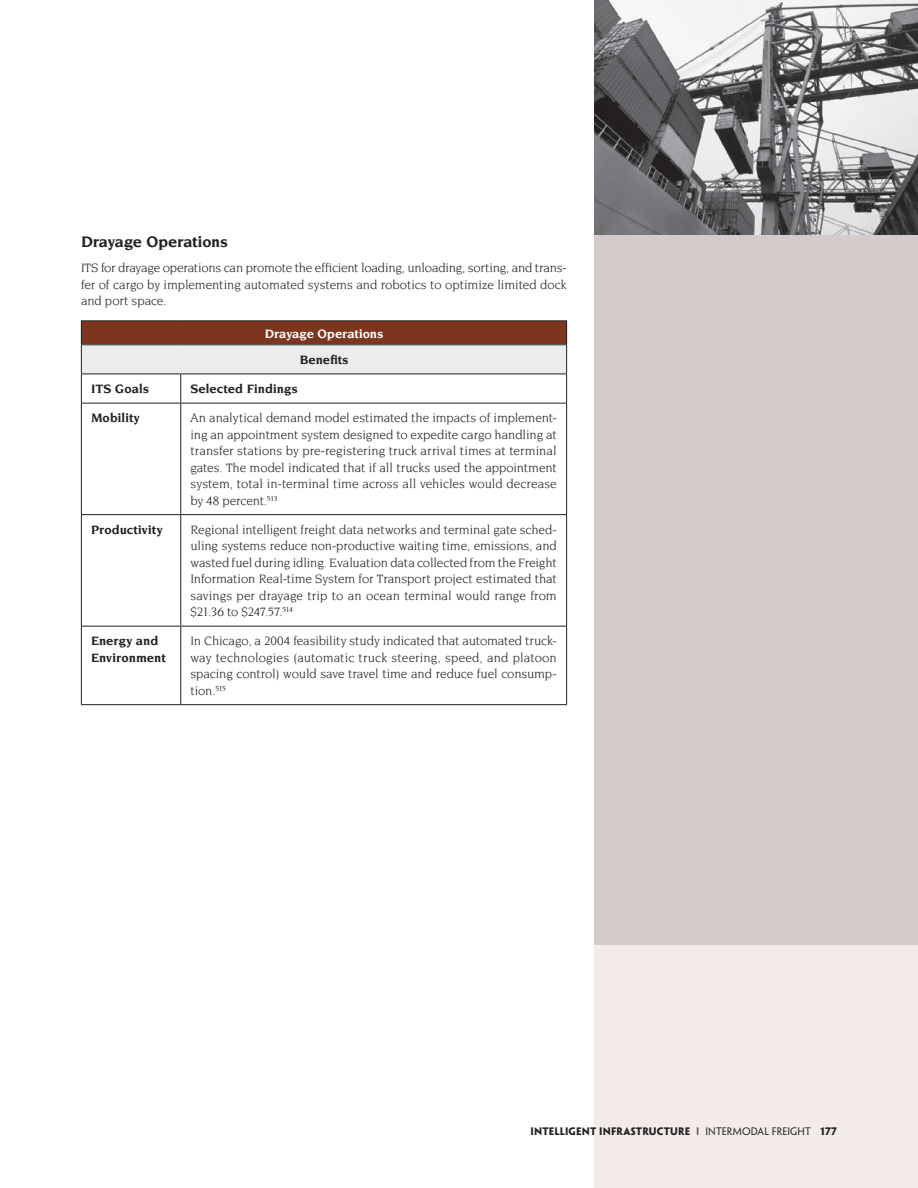
<style>
.page{position:relative;width:918px;height:1188px;background:#fff}
.page>*{position:absolute;margin:0;border:0;box-sizing:border-box;transform-origin:0 0}
.t1{font:700 16.5px "Novarese Std";letter-spacing:-.01em;color:#231f20}
.t2{font:13.2px/16.5px "Novarese Std";letter-spacing:-.005em;color:#231f20;text-align:justify}
.t3{font:700 13.2px/16.5px "Novarese Std";letter-spacing:.005em;color:#231f20}
.t4{font:700 13.2px "Novarese Std";color:#fff}
.t5{font:700 9.75px "Penumbra Flare Std";letter-spacing:.015em;color:#231f20}
.s1{font-weight:400}
</style>
<div class="page">
<div style="left:594px;top:0;width:324px;height:1188px;background:#f2ebe9"></div>
<div style="left:594px;top:235px;width:324px;height:710px;background:#d3cccb"></div>
<div style="left:81px;top:321px;width:486px;height:24px;background:#7d3520"></div>
<div style="left:81px;top:345px;width:486px;height:29px;background:#ebecec"></div>
<svg style="left:180px;top:375px;width:1px;height:28px"></svg>
<hr style="left:81px;top:374px;width:100px;height:1px;background:#231f20">
<hr style="left:181px;top:374px;width:386px;height:1px;background:#231f20">
<hr style="left:181px;top:403px;width:386px;height:1px;background:#231f20">
<hr style="left:566px;top:403px;width:1px;height:111px;background:#231f20">
<hr style="left:81px;top:403px;width:100px;height:1px;background:#231f20">
<hr style="left:81px;top:403px;width:1px;height:111px;background:#231f20">
<hr style="left:180px;top:403px;width:1px;height:111px;background:#231f20">
<hr style="left:81px;top:514px;width:100px;height:1px;background:#231f20">
<hr style="left:81px;top:515px;width:1px;height:111px;background:#231f20">
<hr style="left:181px;top:514px;width:386px;height:1px;background:#231f20">
<hr style="left:180px;top:515px;width:1px;height:111px;background:#231f20">
<hr style="left:566px;top:515px;width:1px;height:111px;background:#231f20">
<hr style="left:81px;top:626px;width:100px;height:1px;background:#231f20">
<hr style="left:81px;top:627px;width:1px;height:77px;background:#231f20">
<hr style="left:181px;top:626px;width:386px;height:1px;background:#231f20">
<hr style="left:180px;top:627px;width:1px;height:77px;background:#231f20">
<hr style="left:566px;top:627px;width:1px;height:77px;background:#231f20">
<hr style="left:81px;top:704px;width:100px;height:1px;background:#231f20">
<hr style="left:181px;top:704px;width:386px;height:1px;background:#231f20">
<hr style="left:81px;top:320px;width:100px;height:1px;background:#231f20">
<svg style="left:81px;top:321px;width:1px;height:82px"></svg>
<hr style="left:181px;top:320px;width:386px;height:1px;background:#231f20">
<svg style="left:566px;top:321px;width:1px;height:82px"></svg>
<hr style="left:81px;top:344px;width:100px;height:1px;background:#231f20">
<hr style="left:181px;top:344px;width:386px;height:1px;background:#231f20">
<img style="left:594px;top:0;width:324px;height:235px">
<p class="t1" style="left:81px;top:232px;width:148px">Drayage Operations</p>
<p class="t2" style="left:81px;top:260px;width:488px">ITS for drayage operations can promote the efficient loading, unloading, sorting, and trans&shy;fer of cargo by implementing automated systems and robotics to optimize limited dock and port space.</p>
<p class="t4" style="left:265px;top:326px;width:120px">Drayage Operations</p>
<p class="t3" style="left:300px;top:351px;width:50px">Benefits</p>
<p class="t3" style="left:91px;top:381px;width:59px">ITS Goals</p>
<p class="t3" style="left:190px;top:381px;width:109px">Selected Findings</p>
<p class="t3" style="left:91px;top:410px;width:50px">Mobility</p>
<p class="t2" style="left:190px;top:410px;width:368px">An analytical demand model estimated the impacts of implement&shy;ing an appointment system designed to expedite cargo handling at transfer stations by pre-registering truck arrival times at terminal gates. The model indicated that if all trucks used the appointment system, total in-terminal time across all vehicles would decrease by 48 percent.<sup>513</sup></p>
<p class="t3" style="left:91px;top:521px;width:73px">Productivity</p>
<p class="t2" style="left:190px;top:521px;width:368px">Regional intelligent freight data networks and terminal gate sched&shy;uling systems reduce non-productive waiting time, emissions, and wasted fuel during idling. Evaluation data collected from the Freight Information Real-time System for Transport project estimated that savings per drayage trip to an ocean terminal would range from $21.36 to $247.57.<sup>514</sup></p>
<p class="t3" style="left:91px;top:633px;width:76px">Energy and<br>Environment</p>
<p class="t2" style="left:190px;top:633px;width:368px">In Chicago, a 2004 feasibility study indicated that automated truck&shy;way technologies (automatic truck steering, speed, and platoon spacing control) would save travel time and reduce fuel consump&shy;tion.<sup>515</sup></p>
<p class="t5" style="left:531px;top:1125px;width:308px">INTELLIGENT INFRASTRUCTURE <sup>|</sup> <span class="s1">INTERMODAL FREIGHT</span> 177</p>
</div>
